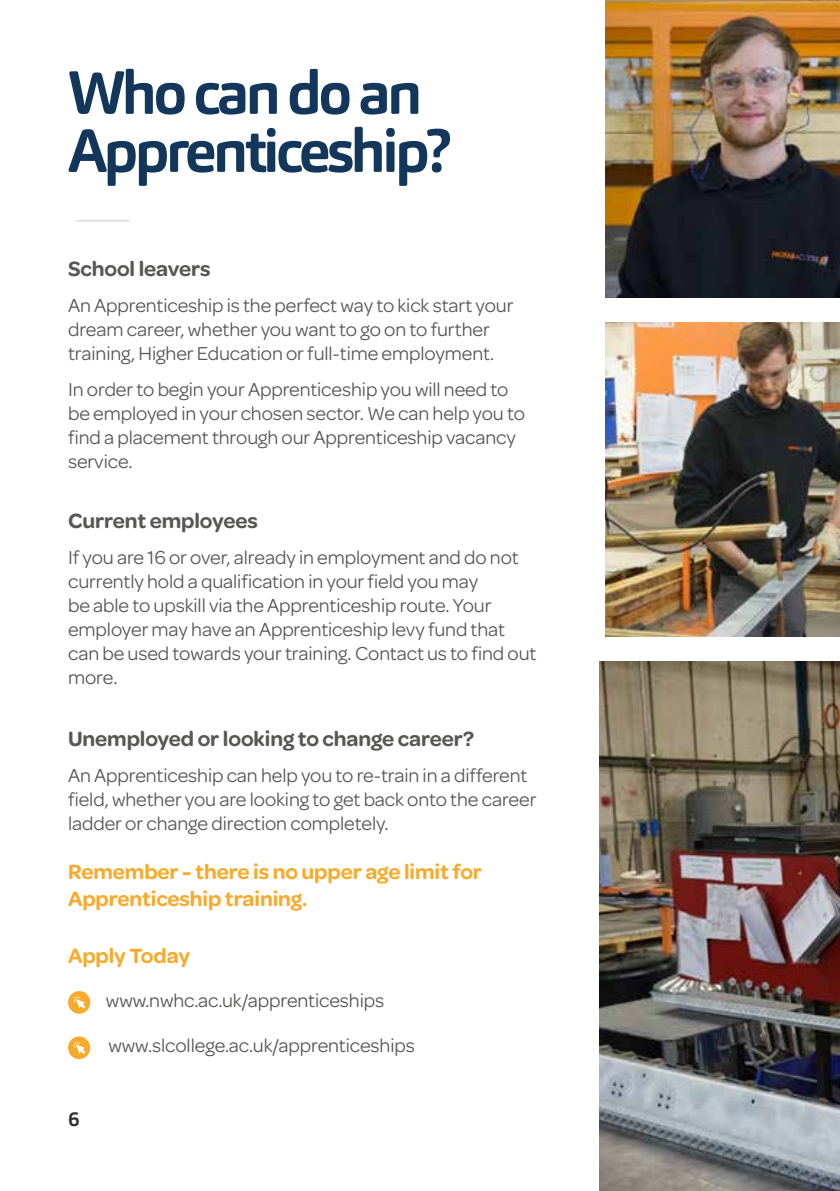
<style>
.page{position:relative;width:840px;height:1191px;background:#fff}
.page>*{position:absolute;margin:0;border:0;box-sizing:border-box;transform-origin:0 0}
.t1{font:700 60px/58px "Carnas";letter-spacing:-.06em;color:#13375b}
.t2{font:600 22px/26.4px "Omnes";letter-spacing:-.005em;color:#f8aa2a}
.t3{font:600 22px "Omnes";letter-spacing:-.005em;color:#575756}
.t4{font:20px/24px "Omnes";letter-spacing:-.005em;color:#575756}
.t5{font:700 20px "Carnas";color:#333}
</style>
<div class="page">
<img style="left:599px;top:661px;width:240px;height:530px">
<img style="left:605px;top:0;width:234px;height:298px">
<img style="left:605px;top:322px;width:234px;height:315px">
<hr style="left:76px;top:220px;width:54px;height:2px;background:#e3e3e3">
<svg style="left:68px;top:991px;width:22px;height:22px"></svg>
<svg style="left:68px;top:1036px;width:22px;height:23px"></svg>
<h1 class="t1" style="left:68px;top:64px;width:385px">Who can do an<br>Apprenticeship?</h1>
<p class="t3" style="left:68px;top:256px;width:144px">School leavers</p>
<p class="t4" style="left:68px;top:293px;width:446px">An Apprenticeship is the perfect way to kick start your dream career, whether you want to go on to further training, Higher Education or full-time employment.</p>
<p class="t4" style="left:68px;top:377px;width:458px">In order to begin your Apprenticeship you will need to be employed in your chosen sector. We can help you to find a placement through our Apprenticeship vacancy service.</p>
<p class="t3" style="left:68px;top:508px;width:191px">Current employees</p>
<p class="t4" style="left:68px;top:545px;width:469px">If you are 16 or over, already in employment and do not currently hold a qualification in your field you may<br>be able to upskill via the Apprenticeship route. Your employer may have an Apprenticeship levy fund that can be used towards your training. Contact us to find out more.</p>
<p class="t3" style="left:68px;top:726px;width:407px">Unemployed or looking to change career?</p>
<p class="t4" style="left:68px;top:764px;width:469px">An Apprenticeship can help you to re-train in a different field, whether you are looking to get back onto the career ladder or change direction completely.</p>
<p class="t2" style="left:68px;top:859px;width:415px">Remember - there is no upper age limit for<br>Apprenticeship training.</p>
<p class="t2" style="left:68px;top:942px;width:123px">Apply Today</p>
<p class="t4" style="left:106px;top:988px;width:279px">www.nwhc.ac.uk/apprenticeships</p>
<p class="t4" style="left:108px;top:1033px;width:308px">www.slcollege.ac.uk/apprenticeships</p>
<p class="t5" style="left:68px;top:1106px;width:13px">6</p>
</div>
